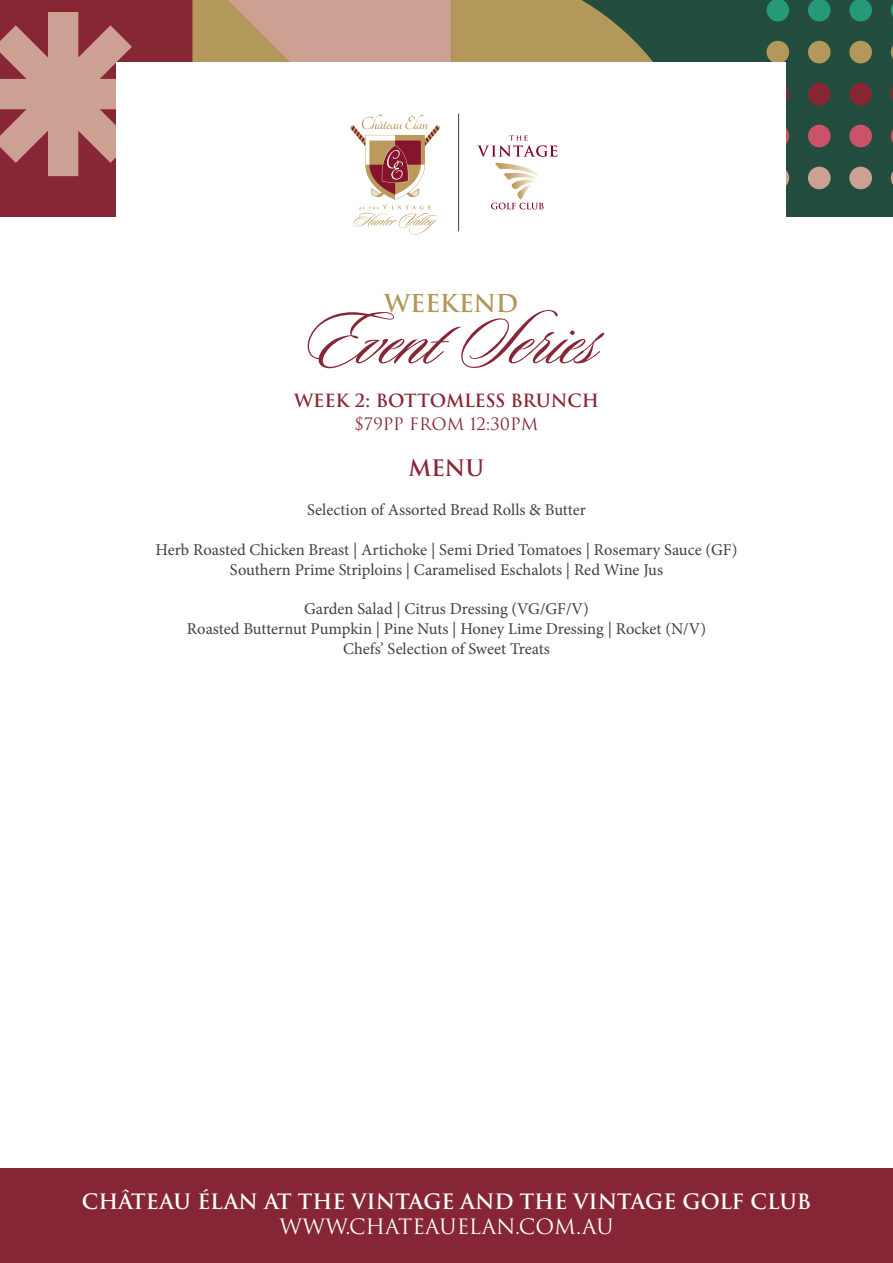
<style>
.page{position:relative;width:893px;height:1263px;background:#fff}
.page>*{position:absolute;margin:0;border:0;box-sizing:border-box;transform-origin:0 0}
.t1{font:80.55px "Sloop Script One";color:#872634}
.t2{font:600 24px "Trajan Pro 3";letter-spacing:-.01em;color:#b29559}
.t3{font:600 22.2px "Trajan Pro 3";color:#872634}
.t4{font:600 20.55px "Trajan Pro 3";color:#fff}
.t5{font:20.55px "Trajan Pro 3";color:#fff}
.t6{font:600 17.7px "Trajan Pro 3";letter-spacing:-.005em;color:#872634}
.t7{font:16.65px "Trajan Pro 3";color:#872634}
.t8{font:16.5px/19.8px "Minion Pro";color:#414042;text-align:center}
</style>
<div class="page">
<div style="left:451px;top:0;width:442px;height:216px;background:#224d3f"></div>
<div style="left:767px;top:167px;width:22px;height:22px;background:#cca193;border-radius:50%"></div>
<div style="left:767px;top:125px;width:22px;height:22px;background:#cc5269;border-radius:50%"></div>
<div style="left:767px;top:83px;width:22px;height:22px;background:#872634;border-radius:50%"></div>
<div style="left:767px;top:41px;width:22px;height:22px;background:#b4975a;border-radius:50%"></div>
<svg style="left:767px;top:0;width:22px;height:21px"></svg>
<div style="left:808px;top:167px;width:23px;height:22px;background:#cca193;border-radius:50%"></div>
<div style="left:808px;top:125px;width:23px;height:22px;background:#cc5269;border-radius:50%"></div>
<div style="left:808px;top:83px;width:23px;height:22px;background:#872634;border-radius:50%"></div>
<div style="left:808px;top:41px;width:23px;height:22px;background:#b4975a;border-radius:50%"></div>
<svg style="left:808px;top:0;width:23px;height:21px"></svg>
<div style="left:849px;top:167px;width:23px;height:22px;background:#cca193;border-radius:50%"></div>
<div style="left:849px;top:125px;width:23px;height:22px;background:#cc5269;border-radius:50%"></div>
<div style="left:849px;top:83px;width:23px;height:22px;background:#872634;border-radius:50%"></div>
<div style="left:849px;top:41px;width:23px;height:22px;background:#b4975a;border-radius:50%"></div>
<svg style="left:849px;top:0;width:23px;height:21px"></svg>
<svg style="left:891px;top:171px;width:2px;height:14px"></svg>
<svg style="left:891px;top:129px;width:2px;height:14px"></svg>
<svg style="left:891px;top:87px;width:2px;height:14px"></svg>
<svg style="left:891px;top:45px;width:2px;height:14px"></svg>
<svg style="left:891px;top:4px;width:2px;height:13px"></svg>
<div style="left:1px;top:0;width:191px;height:216px;background:#872634"></div>
<svg style="left:192px;top:0;width:259px;height:62px;fill:#cca193"></svg>
<svg style="left:451px;top:0;width:202px;height:62px;fill:#b4975a"></svg>
<svg style="left:1px;top:12px;width:131px;height:164px"></svg>
<div style="left:116px;top:62px;width:670px;height:179px;background:#fff"></div>
<div style="left:0;top:1168px;width:893px;height:95px;background:#862535"></div>
<svg style="left:350px;top:115px;width:90px;height:120px"></svg>
<svg style="left:477px;top:135px;width:81px;height:22px"></svg>
<svg style="left:491px;top:163px;width:53px;height:46px"></svg>
<hr style="left:458px;top:114px;width:1px;height:117px;background:#414042">
<h2 class="t2" style="left:384px;top:286px;width:136px">WEEKEND</h2>
<h1 class="t1" style="left:305px;top:298px;width:294px">Event Series</h1>
<p class="t6" style="left:294px;top:388px;width:306px">WEEK 2: BOTTOMLESS BRUNCH</p>
<p class="t7" style="left:355px;top:412px;width:185px">$79PP FROM 12:30PM</p>
<h3 class="t3" style="left:408px;top:451px;width:78px">MENU</h3>
<p class="t8" style="left:307px;top:500px;width:280px">Selection of Assorted Bread Rolls &amp; Butter</p>
<p class="t8" style="left:156px;top:540px;width:583px">Herb Roasted Chicken Breast | Artichoke | Semi Dried Tomatoes | Rosemary Sauce (GF)<br>Southern Prime Striploins | Caramelised Eschalots | Red Wine Jus</p>
<p class="t8" style="left:187px;top:599px;width:521px">Garden Salad | Citrus Dressing (VG/GF/V)<br>Roasted Butternut Pumpkin | Pine Nuts | Honey Lime Dressing | Rocket (N/V)<br>Chefs’ Selection of Sweet Treats</p>
<p class="t4" style="left:82px;top:1186px;width:731px">CHÂTEAU ÉLAN AT THE VINTAGE AND THE VINTAGE GOLF CLUB</p>
<p class="t5" style="left:279px;top:1213px;width:336px">WWW.CHATEAUELAN.COM.AU</p>
</div>
